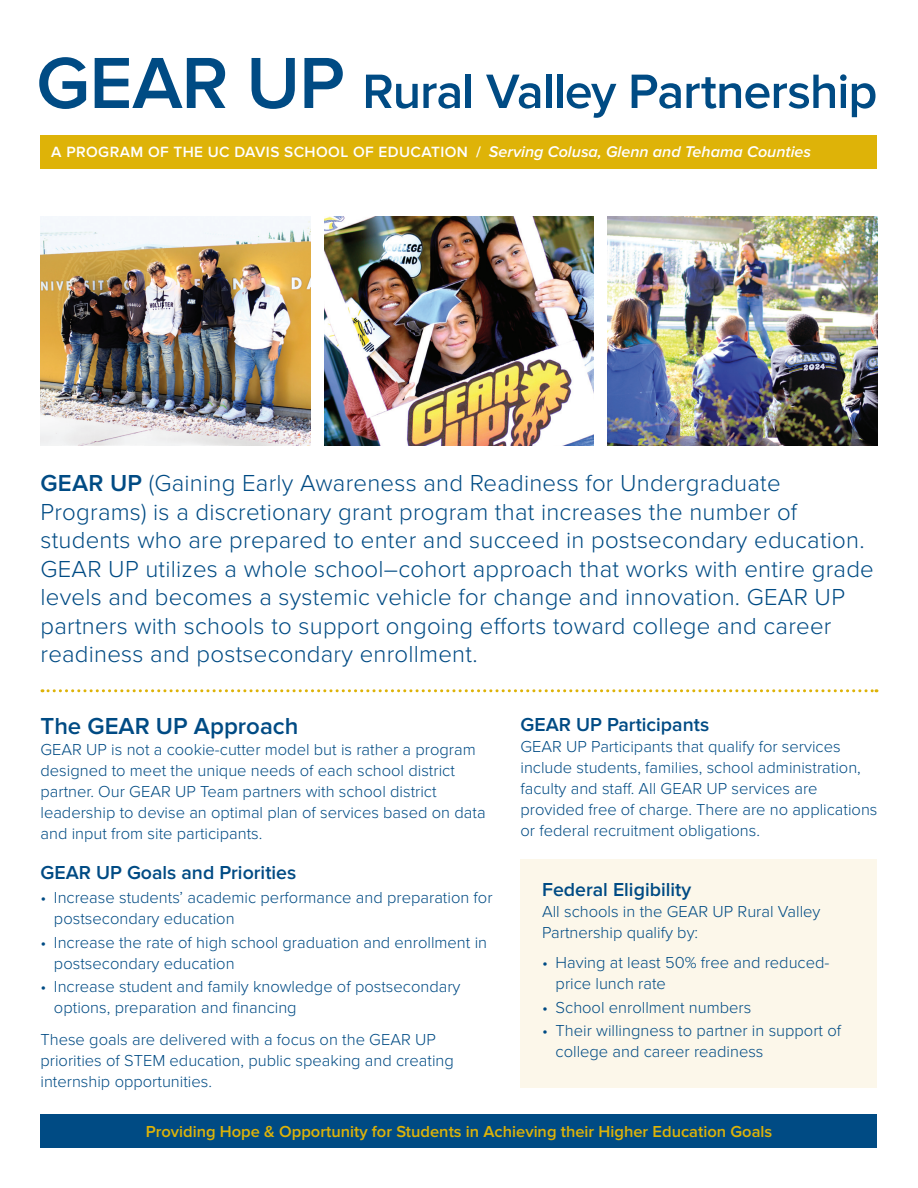
<style>
.page{position:relative;width:918px;height:1188px;background:#fff}
.page>*{position:absolute;margin:0;border:0;box-sizing:border-box;transform-origin:0 0}
.t1{font:600 49.95px "Proxima Nova";letter-spacing:-.02em;color:#004b84}
.t2{font:300 24px/28.5px "Proxima Nova";letter-spacing:.01em;color:#004b84}
.t3{font:600 24px "Proxima Nova";color:#004b84}
.t4{font:600 19.5px "Proxima Nova";color:#004b84}
.t5{font:300 16.5px/21px "Proxima Nova";color:#004b84}
.t6{font:600 16.5px "Proxima Nova";color:#deb308}
.t7{font:600 15.3px "Proxima Nova";letter-spacing:.025em;color:#fff}
.s1{font-size:75px}
.s2{font-style:italic;font-size:16.2px}
.s3{font-weight:600}
</style>
<div class="page">
<svg style="left:42px;top:689px;width:835px;height:3px"></svg>
<div style="left:520px;top:859px;width:358px;height:229px;background:#fcf7ea"></div>
<div style="left:40px;top:1114px;width:838px;height:34px;background:#004b84"></div>
<div style="left:40px;top:135px;width:838px;height:34px;background:#deb308"></div>
<img style="left:608px;top:216px;width:270px;height:229px">
<img style="left:324px;top:216px;width:270px;height:230px">
<img style="left:40px;top:216px;width:270px;height:230px">
<h1 class="t1" style="left:36px;top:63px;width:843px"><span class="s1">GEAR UP</span> Rural Valley Partnership</h1>
<p class="t7" style="left:51px;top:144px;width:761px">A PROGRAM OF THE UC DAVIS SCHOOL OF EDUCATION / <span class="s2">Serving Colusa, Glenn and Tehama Counties</span></p>
<p class="t2" style="left:40px;top:470px;width:835px"><span class="s3">GEAR UP</span> (Gaining Early Awareness and Readiness for Undergraduate Programs) is a discretionary grant program that increases the number of students who are prepared to enter and succeed in postsecondary education.<br>GEAR UP utilizes a whole school–cohort approach that works with entire grade levels and becomes a systemic vehicle for change and innovation. GEAR UP partners with schools to support ongoing efforts toward college and career readiness and postsecondary enrollment.</p>
<h2 class="t3" style="left:40px;top:712px;width:259px">The GEAR UP Approach</h2>
<p class="t5" style="left:40px;top:740px;width:447px">GEAR UP is not a cookie-cutter model but is rather a program designed to meet the unique needs of each school district partner. Our GEAR UP Team partners with school district leadership to devise an optimal plan of services based on data and input from site participants.</p>
<p class="t4" style="left:40px;top:862px;width:257px">GEAR UP Goals and Priorities</p>
<p class="t5" style="left:54px;top:888px;width:440px;text-indent:-13px">• Increase students’ academic performance and preparation for postsecondary education</p>
<p class="t5" style="left:54px;top:932px;width:435px;text-indent:-13px">• Increase the rate of high school graduation and enrollment in postsecondary education</p>
<p class="t5" style="left:54px;top:977px;width:408px;text-indent:-13px">• Increase student and family knowledge of postsecondary options, preparation and financing</p>
<p class="t5" style="left:40px;top:1029px;width:415px">These goals are delivered with a focus on the GEAR UP priorities of STEM education, public speaking and creating internship opportunities.</p>
<p class="t4" style="left:520px;top:713px;width:190px">GEAR UP Participants</p>
<p class="t5" style="left:520px;top:736px;width:359px">GEAR UP Participants that qualify for services include students, families, school administration, faculty and staff. All GEAR UP services are provided free of charge. There are no applications or federal recruitment obligations.</p>
<p class="t4" style="left:542px;top:878px;width:151px">Federal Eligibility</p>
<p class="t5" style="left:542px;top:902px;width:280px">All schools in the GEAR UP Rural Valley<br>Partnership qualify by:</p>
<p class="t5" style="left:556px;top:952px;width:275px;text-indent:-13px">• Having at least 50% free and reduced&shy;price lunch rate</p>
<p class="t5" style="left:542px;top:997px;width:211px">• School enrollment numbers</p>
<p class="t5" style="left:556px;top:1021px;width:287px;text-indent:-13px">• Their willingness to partner in support of college and career readiness</p>
<p class="t6" style="left:146px;top:1122px;width:628px">Providing Hope &amp; Opportunity for Students in Achieving their Higher Education Goals</p>
</div>
